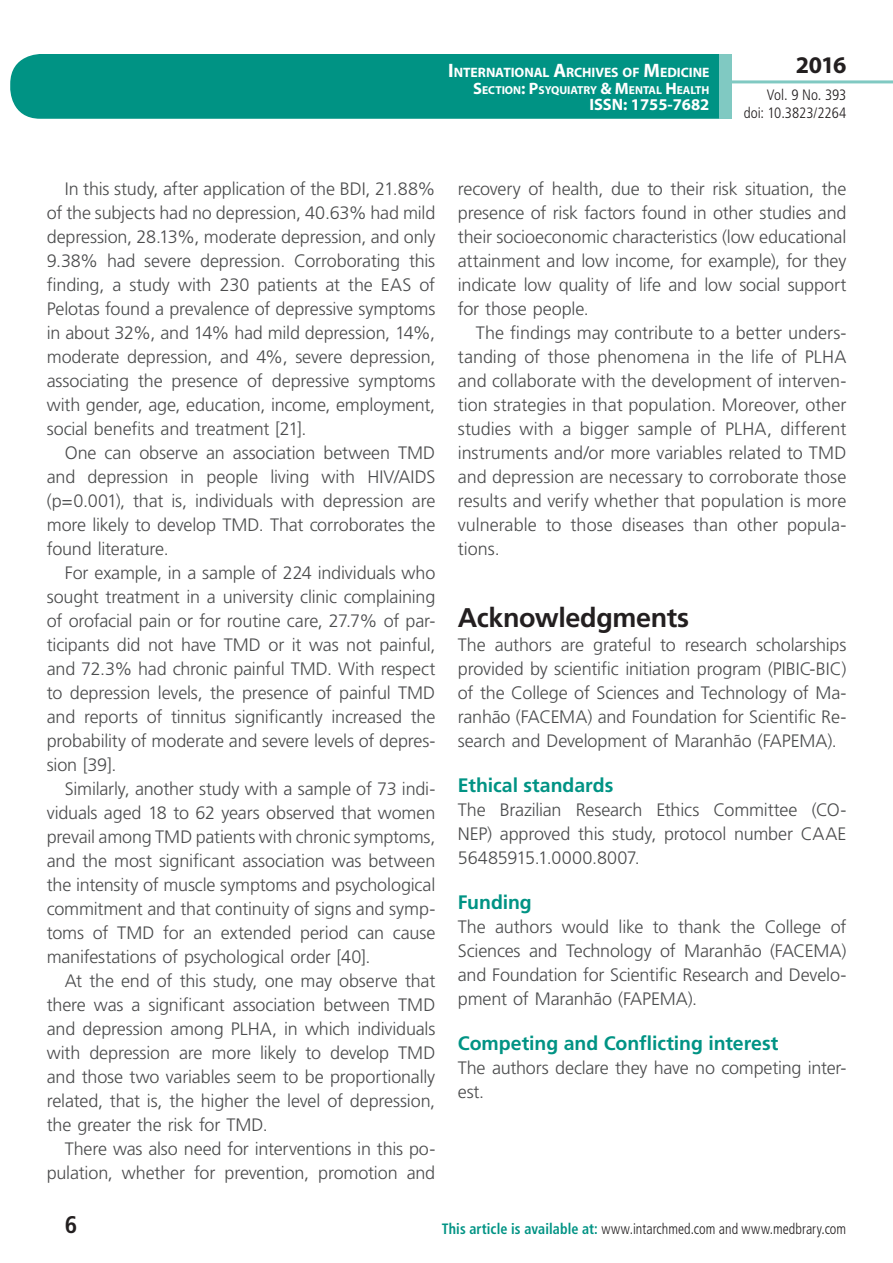
<style>
.page{position:relative;width:893px;height:1263px;background:#fff}
.page>*{position:absolute;margin:0;border:0;box-sizing:border-box;transform-origin:0 0}
.t1{font:700 27px "Frutiger LT Std";letter-spacing:-.015em;color:#231f20}
.t2{font:700 24px "Myriad Pro";color:#231f20}
.t3{font:700 condensed 24px "Frutiger LT Std";color:#231f20}
.t4{font:700 19.5px "Frutiger LT Std";letter-spacing:-.005em;color:#009384}
.t5{font:300 18px/24px "Frutiger LT Std";letter-spacing:-.01em;color:#4b4c4d;text-align:justify}
.t6{font:700 16.5px "Myriad Pro";color:#fff}
.t7{font:300 condensed 15px "Frutiger LT Std";letter-spacing:.005em;color:#231f20;scale:.94 1}
.t8{font:300 condensed 15px/18px "Frutiger LT Std";letter-spacing:.005em;color:#231f20;text-align:right}
.t9{font:700 13.65px "Myriad Pro";letter-spacing:-.005em;color:#fff}
.t10{font:700 11.55px "Myriad Pro";color:#fff}
.s1{font-size:19.5px}
.s2{font-size:16.5px}
.s3{font-weight:700;color:#009384}
</style>
<div class="page">
<div style="left:10px;top:54px;width:775px;height:65px;background:#009384;border-radius:30px"></div>
<div style="left:732px;top:0;width:161px;height:157px;background:#fff"></div>
<hr style="left:730px;top:80px;width:163px;height:3px;background:#80c9c2">
<div style="left:719px;top:54px;width:13px;height:65px;background:#80c9c2"></div>
<p class="t9" style="left:448px;top:64px;width:263px"><span class="s1">I</span>NTERNATIONAL <span class="s1">A</span>RCHIVES OF <span class="s1">M</span>EDICINE</p>
<p class="t10" style="left:473px;top:82px;width:238px"><span class="s2">S</span>ECTION<span class="s2">: P</span>SYQUIATRY <span class="s2">&amp; M</span>ENTAL <span class="s2">H</span> EALTH</p>
<p class="t6" style="left:589px;top:94px;width:122px">ISSN: 1755-7682</p>
<h2 class="t2" style="left:796px;top:49px;width:52px">2016</h2>
<p class="t8" style="left:744px;top:86px;width:104px">Vol. 9 No. 393 doi: 10.3823/2264</p>
<p class="t5" style="left:47px;top:177px;width:390px;text-indent:18px">In this study, after application of the BDI, 21.88% of the subjects had no depression, 40.63% had mild depression, 28.13%, moderate depression, and only 9.38% had severe depression. Corroborating this finding, a study with 230 patients at the EAS of Pelotas found a prevalence of depressive symptoms in about 32%, and 14% had mild depression, 14%, moderate depression, and 4%, severe depression, associating the presence of depressive symptoms with gender, age, education, income, employment, social benefits and treatment [21].</p>
<p class="t5" style="left:47px;top:441px;width:390px;text-indent:18px">One can observe an association between TMD and depression in people living with HIV/AIDS (p=0.001), that is, individuals with depression are more likely to develop TMD. That corroborates the found literature.</p>
<p class="t5" style="left:47px;top:561px;width:390px;text-indent:18px">For example, in a sample of 224 individuals who sought treatment in a university clinic complaining of orofacial pain or for routine care, 27.7% of par&shy;ticipants did not have TMD or it was not painful, and 72.3% had chronic painful TMD. With respect to depression levels, the presence of painful TMD and reports of tinnitus significantly increased the probability of moderate and severe levels of depres&shy;sion [39].</p>
<p class="t5" style="left:47px;top:777px;width:390px;text-indent:18px">Similarly, another study with a sample of 73 indi&shy;viduals aged 18 to 62 years observed that women prevail among TMD patients with chronic symptoms, and the most significant association was between the intensity of muscle symptoms and psychological commitment and that continuity of signs and symp&shy;toms of TMD for an extended period can cause manifestations of psychological order [40].</p>
<p class="t5" style="left:47px;top:969px;width:390px;text-indent:18px">At the end of this study, one may observe that there was a significant association between TMD and depression among PLHA, in which individuals with depression are more likely to develop TMD and those two variables seem to be proportionally related, that is, the higher the level of depression, the greater the risk for TMD.</p>
<p class="t5" style="left:47px;top:1137px;width:390px;text-align:right">There was also need for interventions in this po&shy;pulation, whether for prevention, promotion and</p>
<p class="t5" style="left:458px;top:177px;width:390px">recovery of health, due to their risk situation, the presence of risk factors found in other studies and their socioeconomic characteristics (low educational attainment and low income, for example), for they indicate low quality of life and low social support for those people.</p>
<p class="t5" style="left:458px;top:321px;width:390px;text-indent:18px">The findings may contribute to a better unders&shy;tanding of those phenomena in the life of PLHA and collaborate with the development of interven&shy;tion strategies in that population. Moreover, other studies with a bigger sample of PLHA, different instruments and/or more variables related to TMD and depression are necessary to corroborate those results and verify whether that population is more vulnerable to those diseases than other popula&shy;tions.</p>
<h1 class="t1" style="left:458px;top:602px;width:233px">Acknowledgments</h1>
<p class="t5" style="left:458px;top:633px;width:390px">The authors are grateful to research scholarships provided by scientific initiation program (PIBIC-BIC) of the College of Sciences and Technology of Ma&shy;ranhão (FACEMA) and Foundation for Scientific Re&shy;search and Development of Maranhão (FAPEMA).</p>
<p class="t4" style="left:458px;top:774px;width:157px">Ethical standards</p>
<p class="t5" style="left:458px;top:798px;width:390px">The Brazilian Research Ethics Committee (CO-NEP) approved this study, protocol number CAAE 56485915.1.0000.8007.</p>
<p class="t4" style="left:458px;top:891px;width:75px">Funding</p>
<p class="t5" style="left:458px;top:915px;width:390px">The authors would like to thank the College of Sciences and Technology of Maranhão (FACEMA) and Foundation for Scientific Research and Develo&shy;pment of Maranhão (FAPEMA).</p>
<p class="t4" style="left:458px;top:1032px;width:322px">Competing and Conflicting interest</p>
<p class="t5" style="left:458px;top:1056px;width:390px">The authors declare they have no competing inter&shy;est.</p>
<h2 class="t3" style="left:65px;top:1210px;width:14px">6</h2>
<p class="t7" style="left:442px;top:1220px;width:432px"><span class="s3">This article is available at:</span> www.intarchmed.com and www.medbrary.com</p>
</div>
